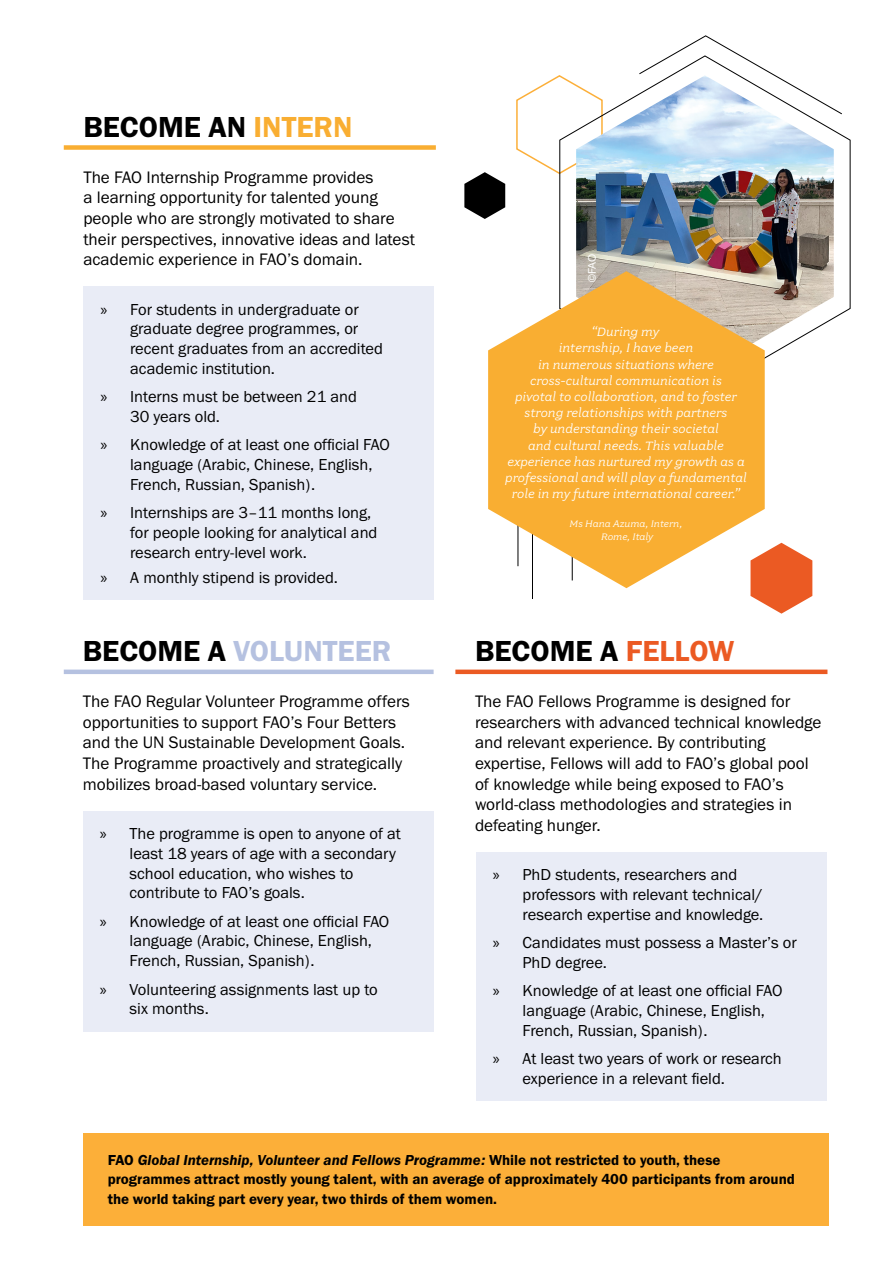
<style>
.page{position:relative;width:893px;height:1263px;background:#fff}
.page>*{position:absolute;margin:0;border:0;box-sizing:border-box;transform-origin:0 0}
.FAO_H1_Caps{font:30px "Franklin Gothic URW Dem";color:#b5c1e0}
.FAO_H1{font:30px "Franklin Gothic URW Dem";color:#000}
.FAO_H1_Caps-2{font:30px "Franklin Gothic URW Dem";color:#000}
.FAO_Body_copy{font:17.25px/20.7px "Franklin Gothic URW Boo";color:#000}
.t1{font:16.5px/19.8px "Franklin Gothic URW Boo";color:#000}
.t2{font:15px/19.5px "Franklin Gothic URW Dem";color:#000}
.t3{font:italic 13.5px/16.2px "Fairplex Wide OT";color:#fff;text-align:center}
.t4{font:italic 10.5px/12.6px "Fairplex Wide OT";color:#fff;text-align:center}
.FAO_Footnote{font:10.5px "Arial";color:#fff}
.s1{color:#f9ae32}
.s2{font-family:"Myriad Pro"}
.s3{color:#000}
.s4{color:#eb5a23}
.s5{font-family:"Franklin Gothic URW Dem Ita"}
</style>
<div class="page">
<div style="left:83px;top:287px;width:351px;height:313px;background:#e9ecf6"></div>
<div style="left:64px;top:145px;width:372px;height:5px;background:#f9ae32"></div>
<div style="left:83px;top:811px;width:351px;height:220px;background:#e9ecf6"></div>
<hr style="left:64px;top:670px;width:370px;height:4px;background:#b5c1e0">
<div style="left:476px;top:852px;width:351px;height:249px;background:#e9ecf6"></div>
<hr style="left:455px;top:670px;width:372px;height:4px;background:#eb5a23">
<hr style="left:532px;top:502px;width:1px;height:97px;background:#000">
<svg style="left:516px;top:75px;width:43px;height:99px"></svg>
<svg style="left:750px;top:543px;width:62px;height:71px"></svg>
<img style="left:559px;top:75px;width:292px;height:284px">
<svg style="left:638px;top:35px;width:205px;height:80px"></svg>
<svg style="left:464px;top:172px;width:41px;height:47px"></svg>
<svg style="left:488px;top:271px;width:277px;height:317px;fill:#f9ae32"></svg>
<div style="left:83px;top:1133px;width:746px;height:92px;background:#fcaf39"></div>
<p class="FAO_H1" style="left:83px;top:108px;width:271px">BECOME AN <span class="s1">INTERN</span></p>
<p class="FAO_Body_copy" style="left:83px;top:166px;width:333px">The FAO Internship Programme provides<br>a learning opportunity for talented young people who are strongly motivated to share their perspectives, innovative ideas and latest academic experience in FAO’s domain.</p>
<p class="t1" style="left:130px;top:299px;width:254px;text-indent:-30px"><span class="s2">»</span> For students in undergraduate or graduate degree programmes, or recent graduates from an accredited academic institution.</p>
<p class="t1" style="left:130px;top:387px;width:228px;text-indent:-30px"><span class="s2">»</span> Interns must be between 21 and<br>30 years old.</p>
<p class="t1" style="left:130px;top:435px;width:261px;text-indent:-30px"><span class="s2">»</span> Knowledge of at least one official FAO language (Arabic, Chinese, English,<br>French, Russian, Spanish).</p>
<p class="t1" style="left:130px;top:503px;width:249px;text-indent:-30px"><span class="s2">»</span> Internships are 3–11 months long, for people looking for analytical and research entry-level work.</p>
<p class="t1" style="left:100px;top:568px;width:239px"><span class="s2">»</span> A monthly stipend is provided.</p>
<p class="FAO_H1_Caps" style="left:83px;top:632px;width:310px"><span class="s3">BECOME A</span> VOLUNTEER</p>
<p class="FAO_Body_copy" style="left:83px;top:690px;width:329px">The FAO Regular Volunteer Programme offers opportunities to support FAO’s Four Betters and the UN Sustainable Development Goals.<br>The Programme proactively and strategically mobilizes broad-based voluntary service.</p>
<p class="t1" style="left:130px;top:823px;width:273px;text-indent:-30px"><span class="s2">»</span> The programme is open to anyone of at least 18 years of age with a secondary school education, who wishes to contribute to FAO’s goals.</p>
<p class="t1" style="left:130px;top:911px;width:261px;text-indent:-30px"><span class="s2">»</span> Knowledge of at least one official FAO language (Arabic, Chinese, English,<br>French, Russian, Spanish).</p>
<p class="t1" style="left:130px;top:979px;width:250px;text-indent:-30px"><span class="s2">»</span> Volunteering assignments last up to six months.</p>
<p class="FAO_Footnote" style="left:585px;top:282px;width:30px;rotate:-90deg">©FAO</p>
<p class="t3" style="left:505px;top:324px;width:243px">“During my<br>internship, I have been<br>in numerous situations where cross-cultural communication is<br>pivotal to collaboration, and to foster strong relationships with partners<br>by understanding their societal<br>and cultural needs. This valuable experience has nurtured my growth as a professional and will play a fundamental role in my future international career.”</p>
<p class="t4" style="left:570px;top:517px;width:114px">Ms Hana Azuma, Intern,<br>Rome, Italy</p>
<p class="FAO_H1_Caps-2" style="left:475px;top:632px;width:261px">BECOME A <span class="s4">FELLOW</span></p>
<p class="FAO_Body_copy" style="left:475px;top:690px;width:348px">The FAO Fellows Programme is designed for researchers with advanced technical knowledge and relevant experience. By contributing expertise, Fellows will add to FAO’s global pool of knowledge while being exposed to FAO’s world-class methodologies and strategies in defeating hunger.</p>
<p class="t1" style="left:523px;top:865px;width:242px;text-indent:-30px"><span class="s2">»</span> PhD students, researchers and professors with relevant technical/ research expertise and knowledge.</p>
<p class="t1" style="left:523px;top:932px;width:276px;text-indent:-30px"><span class="s2">»</span> Candidates must possess a Master’s or<br>PhD degree.</p>
<p class="t1" style="left:523px;top:981px;width:261px;text-indent:-30px"><span class="s2">»</span> Knowledge of at least one official FAO language (Arabic, Chinese, English,<br>French, Russian, Spanish).</p>
<p class="t1" style="left:523px;top:1048px;width:261px;text-indent:-30px"><span class="s2">»</span> At least two years of work or research experience in a relevant field.</p>
<p class="t2" style="left:108px;top:1150px;width:689px">FAO <span class="s5">Global Internship, Volunteer and Fellows Programme:</span> While not restricted to youth, these programmes attract mostly young talent, with an average of approximately 400 participants from around the world taking part every year, two thirds of them women.</p>
</div>
